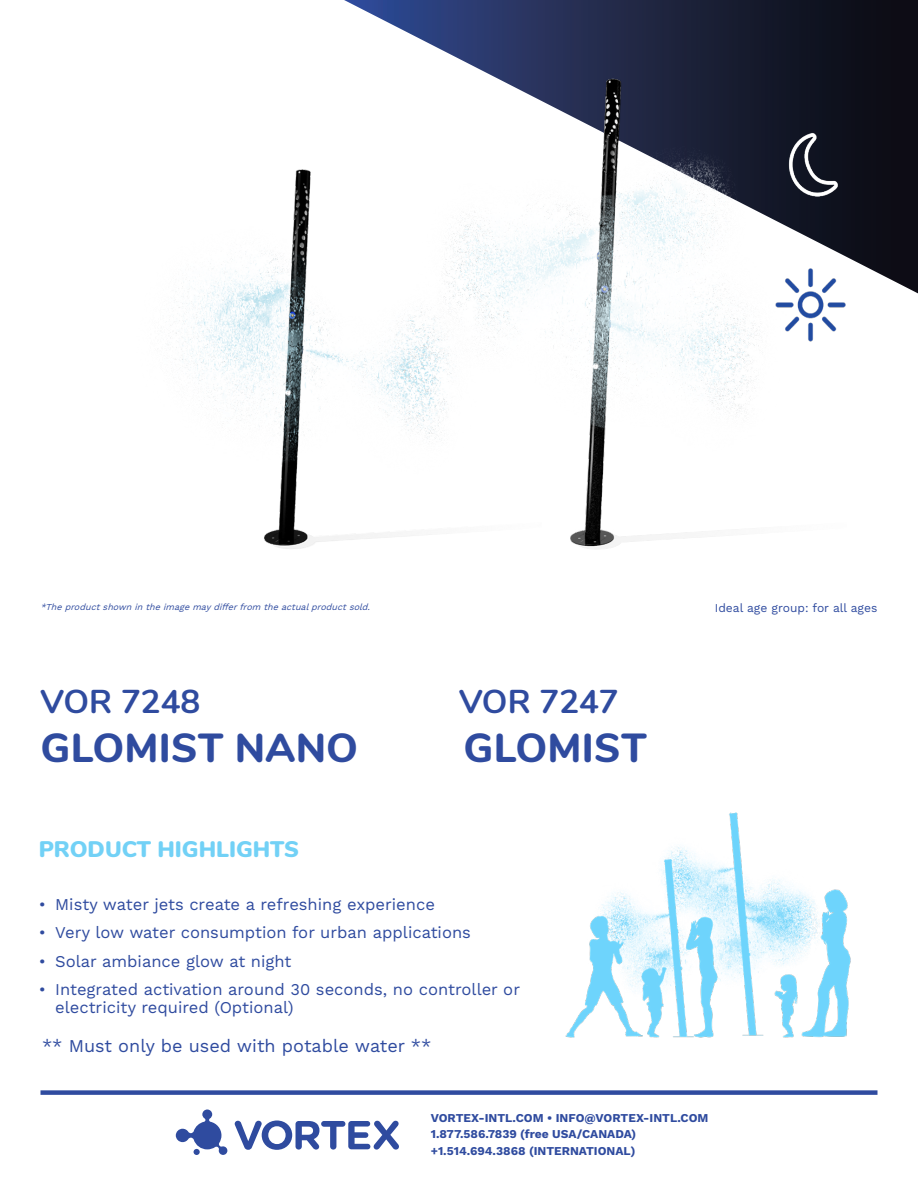
<style>
.page{position:relative;width:918px;height:1188px;background:#fff}
.page>*{position:absolute;margin:0;border:0;box-sizing:border-box;transform-origin:0 0}
.PRODUIT{font:800 40.5px "Nunito";letter-spacing:.005em;color:#2f4b9f}
.VOR{font:700 33px "Nunito";color:#2f4b9f}
.Sous-titre{font:900 22.5px "Nunito";color:#72d1f6}
.Ému_bénéfices{font:18px "Work Sans";color:#2f4b9f}
.t1{font:16.5px/18px "Work Sans";color:#2f4b9f}
.bas_de_page{font:700 12px "Work Sans";color:#2f4b9f}
.Groupe_d_age{font:12px "Work Sans";color:#2f4b9f}
.t2{font:italic 9px "Work Sans";color:#2f4b9f}
</style>
<div class="page">
<svg style="left:176px;top:1110px;width:51px;height:45px"></svg>
<svg style="left:235px;top:1121px;width:164px;height:29px"></svg>
<div style="left:40px;top:1090px;width:838px;height:5px;background:#2f4b9f"></div>
<svg style="left:344px;top:0;width:574px;height:293px;background:#262b3f"></svg>
<img style="left:542px;top:262px;width:305px;height:287px">
<img style="left:565px;top:812px;width:286px;height:226px">
<img style="left:170px;top:40px;width:372px;height:509px">
<img style="left:429px;top:40px;width:418px;height:222px">
<img style="left:774px;top:267px;width:73px;height:76px">
<img style="left:789px;top:133px;width:53px;height:63px">
<p class="t2" style="left:40px;top:602px;width:334px">*Theproductshownintheimagemaydifferfrom theactualproductsold.</p>
<p class="Groupe_d_age" style="left:715px;top:600px;width:164px">Ideal age group: for all ages</p>
<p class="VOR" style="left:40px;top:677px;width:161px">VOR 7248</p>
<p class="VOR" style="left:459px;top:677px;width:161px">VOR 7247</p>
<p class="PRODUIT" style="left:40px;top:718px;width:319px">GLOMIST NANO</p>
<p class="PRODUIT" style="left:464px;top:718px;width:185px">GLOMIST</p>
<p class="Sous-titre" style="left:39px;top:833px;width:262px">PRODUCT HIGHLIGHTS</p>
<p class="t1" style="left:39px;top:896px;width:398px">• Misty water jets create a refreshing experience</p>
<p class="t1" style="left:39px;top:924px;width:434px">• Very low water consumption for urban applications</p>
<p class="t1" style="left:39px;top:953px;width:254px">• Solar ambiance glow at night</p>
<p class="t1" style="left:55px;top:981px;width:466px;text-indent:-16px">• Integrated activation around 30 seconds, no controller or electricity required (Optional)</p>
<p class="Ému_bénéfices" style="left:42px;top:1036px;width:391px">** Must only be used with potable water **</p>
<p class="bas_de_page" style="left:431px;top:1111px;width:279px">VORTEX-INTL.COM • INFO@VORTEX-INTL.COM</p>
<p class="bas_de_page" style="left:431px;top:1127px;width:207px">1.877.586.7839 (free USA/CANADA)</p>
<p class="bas_de_page" style="left:431px;top:1144px;width:206px">+1.514.694.3868 (INTERNATIONAL)</p>
</div>
